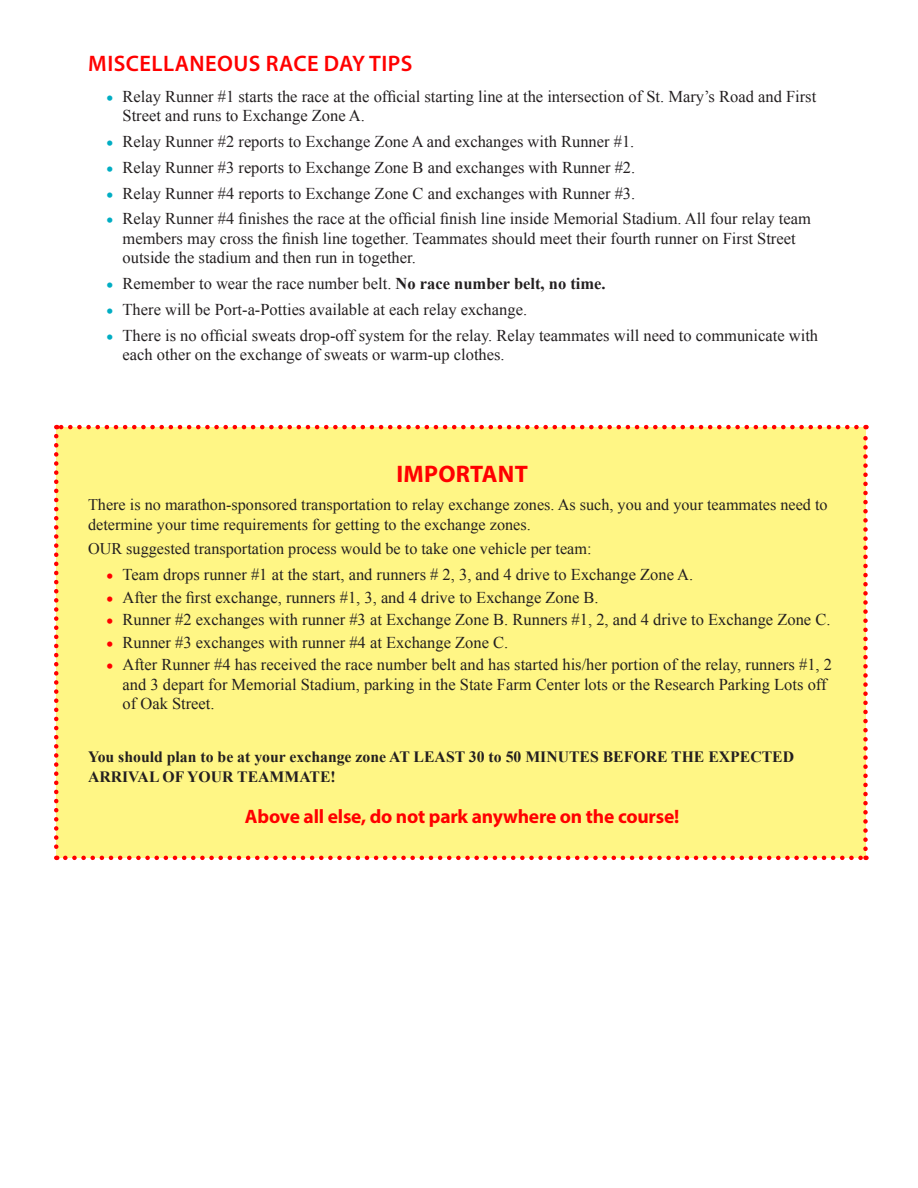
<style>
.page{position:relative;width:918px;height:1188px;background:#fff}
.page>*{position:absolute;margin:0;border:0;box-sizing:border-box;transform-origin:0 0}
.A_head{font:700 24px "Myriad Pro";letter-spacing:.01em;color:#f00}
.A_head-2{font:600 22.5px "Myriad Pro";letter-spacing:.02em;color:#f00}
.t1{font:700 19.5px "Myriad Pro";letter-spacing:-.01em;color:#f00}
.bl{font:16.5px/19.5px "Times New Roman";color:#231f20}
.tx{font:16.2px/19.5px "Times New Roman";color:#231f20}
.t2{font:700 15.75px/19.5px "Times New Roman";color:#231f20}
.s1{font-size:21px;color:#00adc3}
.s2{font-weight:700}
.s3{font-size:21px;color:#f00}
</style>
<div class="page">
<div style="left:56px;top:427px;width:810px;height:431px;background:#fff685"></div>
<svg style="left:54px;top:436px;width:4px;height:424px"></svg>
<svg style="left:65px;top:856px;width:802px;height:4px"></svg>
<svg style="left:863px;top:425px;width:5px;height:424px"></svg>
<svg style="left:56px;top:425px;width:801px;height:4px"></svg>
<p class="A_head-2" style="left:88px;top:49px;width:326px">MISCELLANEOUS RACE DAY TIPS</p>
<p class="bl" style="left:123px;top:86px;width:695px;text-indent:-16px"><span class="s1">•</span> Relay Runner #1 starts the race at the official starting line at the intersection of St. Mary’s Road and First<br>Street and runs to Exchange Zone A.</p>
<p class="bl" style="left:106px;top:131px;width:530px"><span class="s1">•</span> Relay Runner #2 reports to Exchange Zone A and exchanges with Runner #1.</p>
<p class="bl" style="left:106px;top:157px;width:531px"><span class="s1">•</span> Relay Runner #3 reports to Exchange Zone B and exchanges with Runner #2.</p>
<p class="bl" style="left:106px;top:183px;width:531px"><span class="s1">•</span> Relay Runner #4 reports to Exchange Zone C and exchanges with Runner #3.</p>
<p class="bl" style="left:123px;top:209px;width:690px;text-indent:-16px"><span class="s1">•</span> Relay Runner #4 finishes the race at the official finish line inside Memorial Stadium. All four relay team members may cross the finish line together. Teammates should meet their fourth runner on First Street outside the stadium and then run in together.</p>
<p class="bl" style="left:106px;top:274px;width:501px"><span class="s1">•</span> Remember to wear the race number belt. <span class="s2">No race number belt, no time.</span></p>
<p class="bl" style="left:106px;top:299px;width:423px"><span class="s1">•</span> There will be Port-a-Potties available at each relay exchange.</p>
<p class="bl" style="left:123px;top:325px;width:697px;text-indent:-16px"><span class="s1">•</span> There is no official sweats drop-off system for the relay. Relay teammates will need to communicate with each other on the exchange of sweats or warm-up clothes.</p>
<p class="A_head" style="left:397px;top:458px;width:133px">IMPORTANT</p>
<p class="tx" style="left:88px;top:495px;width:741px">There is no marathon-sponsored transportation to relay exchange zones. As such, you and your teammates need to determine your time requirements for getting to the exchange zones.</p>
<p class="tx" style="left:88px;top:539px;width:505px">OUR suggested transportation process would be to take one vehicle per team:</p>
<p class="bl" style="left:106px;top:564px;width:589px"><span class="s3">•</span> Team drops runner #1 at the start, and runners # 2, 3, and 4 drive to Exchange Zone A.</p>
<p class="bl" style="left:106px;top:587px;width:494px"><span class="s3">•</span> After the first exchange, runners #1, 3, and 4 drive to Exchange Zone B.</p>
<p class="bl" style="left:106px;top:610px;width:726px"><span class="s3">•</span> Runner #2 exchanges with runner #3 at Exchange Zone B. Runners #1, 2, and 4 drive to Exchange Zone C.</p>
<p class="bl" style="left:106px;top:632px;width:404px"><span class="s3">•</span> Runner #3 exchanges with runner #4 at Exchange Zone C.</p>
<p class="bl" style="left:123px;top:655px;width:711px;text-indent:-16px"><span class="s3">•</span> After Runner #4 has received the race number belt and has started his/her portion of the relay, runners #1, 2 and 3 depart for Memorial Stadium, parking in the State Farm Center lots or the Research Parking Lots off of Oak Street.</p>
<p class="t2" style="left:88px;top:747px;width:708px">You should plan to be at your exchange zone AT LEAST 30 to 50 MINUTES BEFORE THE EXPECTED<br>ARRIVAL OF YOUR TEAMMATE!</p>
<p class="t1" style="left:245px;top:804px;width:436px">Above all else, do not park anywhere on the course!</p>
</div>
